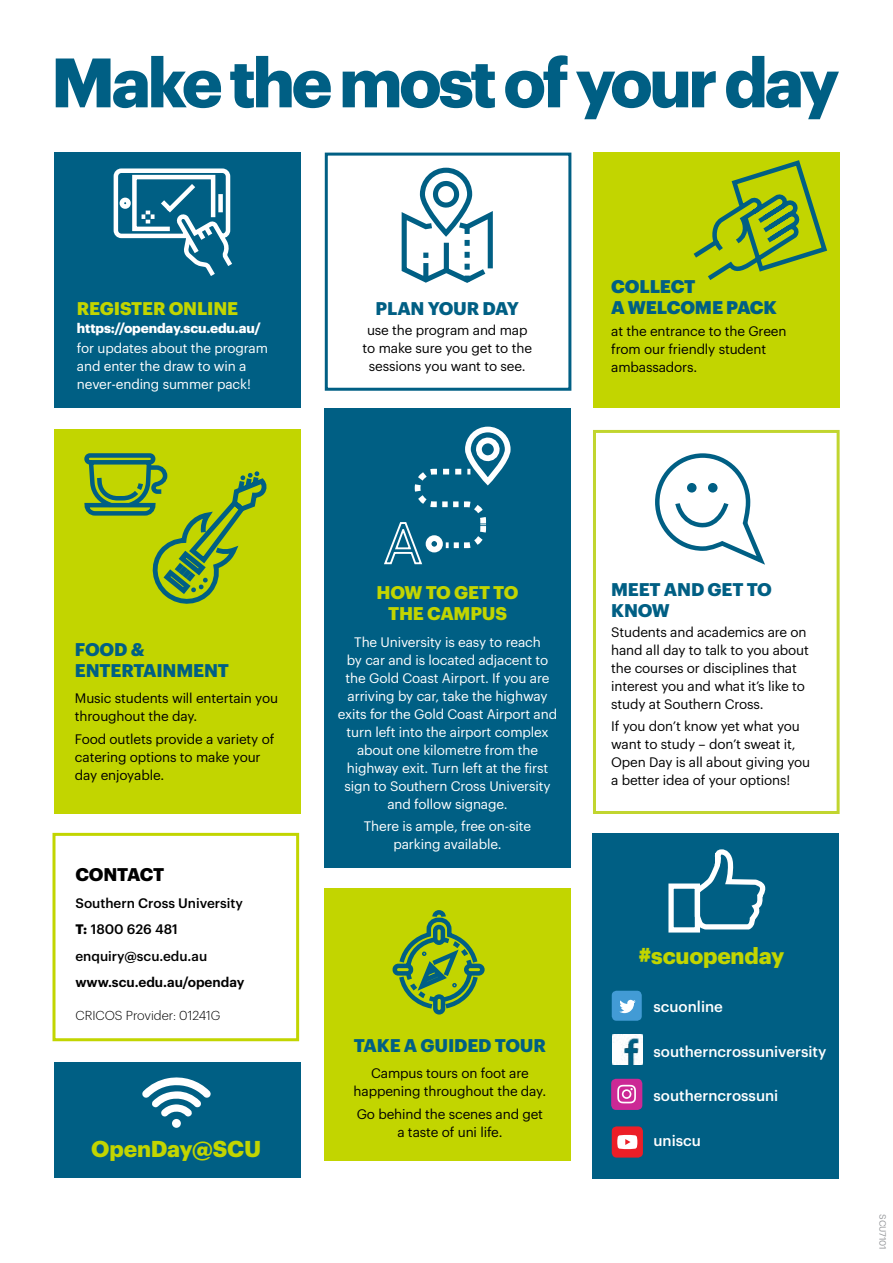
<style>
.page{position:relative;width:893px;height:1263px;background:#fff}
.page>*{position:absolute;margin:0;border:0;box-sizing:border-box;transform-origin:0 0}
.t1{font:700 68.25px "Graphik";letter-spacing:-.05em;color:#005f84}
.t2{font:700 22.5px "Graphik";letter-spacing:-.01em;color:#c2d500}
.t3{font:700 18px/21px "Graphik";letter-spacing:-.01em;color:#005f84}
.t4{font:700 18px/21px "Graphik";letter-spacing:-.01em;color:#c2d500;text-align:center}
.t5{font:900 18px/21px "Graphik";letter-spacing:-.01em;color:#005f84}
.t6{font:700 18px "Graphik";letter-spacing:-.015em;color:#000}
.t7{font:500 15px "Graphik";color:#fff}
.t8{font:13.5px/18px "Graphik";letter-spacing:-.01em;color:#000}
.t9{font:13.5px/18px "Graphik";letter-spacing:-.01em;color:#fff;text-align:center}
.t10{font:500 13.5px/26.5px "Graphik";color:#000}
.t11{font:700 13.5px "Graphik";letter-spacing:-.01em;color:#fff}
.t12{font:600 13.5px "Graphik";color:#000}
.t13{font:300 12.75px "Graphik";color:#000}
.t14{font:9px "Graphik";letter-spacing:-.01em;color:#939598}
.s1{font-weight:700}
</style>
<div class="page">
<div style="left:54px;top:1062px;width:247px;height:116px;background:#005f84"></div>
<div style="left:52px;top:833px;width:247px;height:208px;border:3px solid #c2d500"></div>
<div style="left:592px;top:833px;width:246px;height:345px;background:#005f84"></div>
<svg style="left:142px;top:1077px;width:69px;height:51px"></svg>
<div style="left:54px;top:153px;width:247px;height:255px;background:#005f84"></div>
<div style="left:54px;top:430px;width:247px;height:384px;background:#c2d500"></div>
<div style="left:325px;top:153px;width:246px;height:238px;border:3px solid #005f84"></div>
<div style="left:325px;top:408px;width:246px;height:459px;background:#005f84"></div>
<div style="left:325px;top:888px;width:246px;height:272px;background:#c2d500"></div>
<div style="left:593px;top:153px;width:247px;height:255px;background:#c2d500"></div>
<div style="left:593px;top:430px;width:247px;height:384px;border:3px solid #c1d52f"></div>
<div style="left:611px;top:1079px;width:31px;height:31px;background:#cc2995;border-radius:5px"></div>
<svg style="left:617px;top:1085px;width:19px;height:18px"></svg>
<div style="left:612px;top:991px;width:30px;height:30px;background:#429bd5;border-radius:5px"></div>
<svg style="left:619px;top:999px;width:17px;height:15px"></svg>
<div style="left:612px;top:1126px;width:31px;height:31px;background:#ec1e27;border-radius:5px"></div>
<svg style="left:617px;top:1135px;width:20px;height:14px"></svg>
<svg style="left:113px;top:168px;width:119px;height:108px"></svg>
<svg style="left:401px;top:167px;width:92px;height:116px"></svg>
<svg style="left:384px;top:426px;width:127px;height:139px"></svg>
<svg style="left:84px;top:453px;width:183px;height:151px"></svg>
<svg style="left:668px;top:849px;width:98px;height:84px"></svg>
<svg style="left:392px;top:910px;width:93px;height:105px"></svg>
<svg style="left:693px;top:160px;width:135px;height:120px"></svg>
<svg style="left:655px;top:453px;width:110px;height:112px"></svg>
<img style="left:612px;top:1035px;width:30px;height:29px">
<h1 class="t1" style="left:51px;top:30px;width:790px">Make the most of your day</h1>
<h3 class="t4" style="left:77px;top:297px;width:163px">REGISTER ONLINE</h3>
<p class="t11" style="left:77px;top:318px;width:185px">https://openday.scu.edu.au/</p>
<p class="t9" style="left:77px;top:338px;width:193px;text-align:left">for updates about the program and enter the draw to win a never-ending summer pack!</p>
<h3 class="t3" style="left:375px;top:297px;width:145px">PLAN YOUR DAY</h3>
<p class="t8" style="left:363px;top:320px;width:171px;text-align:center">use the program and map to make sure you get to the sessions you want to see.</p>
<h3 class="t5" style="left:611px;top:274px;width:167px">COLLECT<br>A WELCOME PACK</h3>
<p class="t8" style="left:611px;top:321px;width:177px">at the entrance to the Green from our friendly student ambassadors.</p>
<h3 class="t3" style="left:75px;top:637px;width:155px">FOOD &amp;<br>ENTERTAINMENT</h3>
<p class="t8" style="left:75px;top:688px;width:205px">Music students will entertain you throughout the day.</p>
<p class="t8" style="left:75px;top:729px;width:201px">Food outlets provide a variety of catering options to make your day enjoyable.</p>
<h3 class="t6" style="left:75px;top:861px;width:90px">CONTACT</h3>
<p class="t10" style="left:75px;top:888px;width:169px">Southern Cross University<br><span class="s1">T:</span> 1800 626 481 enquiry@scu.edu.au</p>
<p class="t12" style="left:75px;top:972px;width:171px">www.scu.edu.au/openday</p>
<p class="t13" style="left:75px;top:1006px;width:147px">CRICOS Provider: 01241G</p>
<h2 class="t2" style="left:91px;top:1131px;width:171px">OpenDay@SCU</h2>
<h3 class="t4" style="left:377px;top:580px;width:143px">HOW TO GET TO<br>THE CAMPUS</h3>
<p class="t9" style="left:338px;top:632px;width:221px">The University is easy to reach<br>by car and is located adjacent to the Gold Coast Airport. If you are arriving by car, take the highway exits for the Gold Coast Airport and turn left into the airport complex about one kilometre from the highway exit. Turn left at the first sign to Southern Cross University and follow signage.</p>
<p class="t9" style="left:364px;top:816px;width:169px">There is ample, free on-site parking available.</p>
<h3 class="t3" style="left:354px;top:1033px;width:194px">TAKE A GUIDED TOUR</h3>
<p class="t8" style="left:354px;top:1063px;width:194px;text-align:center">Campus tours on foot are happening throughout the day.</p>
<p class="t8" style="left:357px;top:1103px;width:188px;text-align:center">Go behind the scenes and get a taste of uni life.</p>
<h3 class="t3" style="left:611px;top:577px;width:162px">MEET AND GET TO<br>KNOW</h3>
<p class="t8" style="left:611px;top:622px;width:199px">Students and academics are on hand all day to talk to you about the courses or disciplines that interest you and what it’s like to study at Southern Cross.</p>
<p class="t8" style="left:611px;top:716px;width:201px">If you don’t know yet what you want to study – don’t sweat it,<br>Open Day is all about giving you a better idea of your options!</p>
<h2 class="t2" style="left:638px;top:939px;width:147px">#scuopenday</h2>
<p class="t7" style="left:653px;top:995px;width:71px">scuonline</p>
<p class="t7" style="left:653px;top:1040px;width:174px">southerncrossuniversity</p>
<p class="t7" style="left:653px;top:1084px;width:126px">southerncrossuni</p>
<p class="t7" style="left:653px;top:1129px;width:49px">uniscu</p>
<p class="t14" style="left:889px;top:1214px;width:37px;rotate:90deg">SCU7101</p>
</div>
